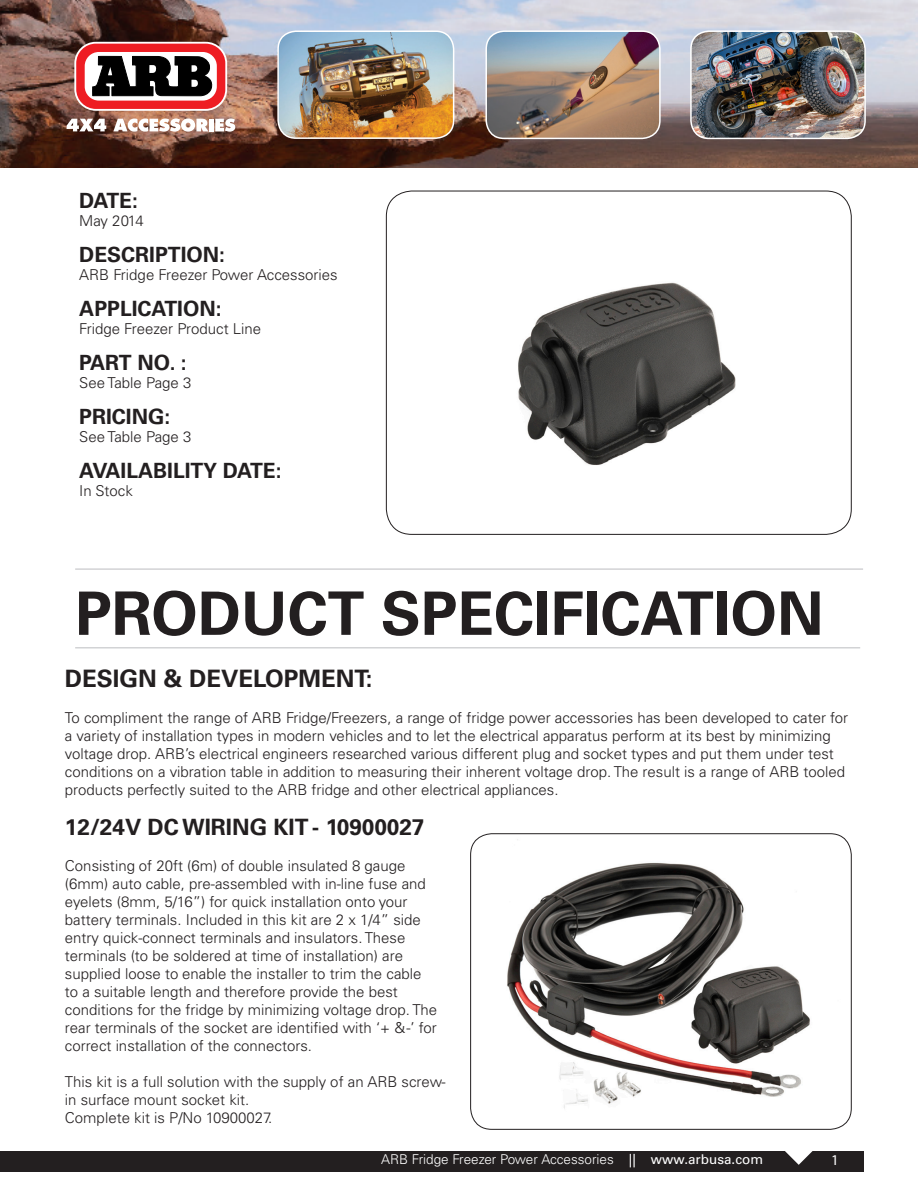
<style>
.page{position:relative;width:918px;height:1188px;background:#fff}
.page>*{position:absolute;margin:0;border:0;box-sizing:border-box;transform-origin:0 0}
.t1{font:700 60px "Univers LT Pro 65";color:#231f20}
.t2{font:700 24px "Univers LT Pro 65";color:#231f20}
.t3{font:700 22.5px "Univers LT Pro 65";color:#231f20}
.t4{font:700 21px "Univers LT Pro 65";color:#231f20}
.t5{font:300 15px/18px "Univers LT Pro 45";color:#231f20}
.t6{font:15px "Myriad Pro";color:#fff}
.t7{font:300 13.5px "Univers LT Pro 45";color:#fff}
.s1{font-family:"Univers LT Pro 55 Roman";font-weight:400}
</style>
<div class="page">
<div style="left:0;top:1151px;width:864px;height:20px;background:#231f20"></div>
<img style="left:386px;top:191px;width:465px;height:343px">
<hr style="left:75px;top:569px;width:788px;height:1px;background:#bcbdc0">
<hr style="left:75px;top:648px;width:785px;height:1px;background:#bcbdc0">
<svg style="left:785px;top:1151px;width:28px;height:14px"></svg>
<img style="left:0;top:0;width:918px;height:167px">
<img style="left:278px;top:31px;width:176px;height:107px">
<div style="left:277px;top:30px;width:177px;height:109px;border:2px solid #fff;border-radius:18px"></div>
<img style="left:486px;top:31px;width:174px;height:107px">
<div style="left:485px;top:30px;width:176px;height:109px;border:2px solid #fff;border-radius:18px"></div>
<img style="left:691px;top:31px;width:174px;height:107px">
<div style="left:690px;top:30px;width:176px;height:109px;border:2px solid #fff;border-radius:18px"></div>
<div style="left:75px;top:43px;width:151px;height:67px;background:#ee1d23;border-radius:21px"></div>
<div style="left:74px;top:42px;width:153px;height:69px;border:2px solid #fff;border-radius:21px"></div>
<div style="left:85px;top:52px;width:132px;height:49px;background:#fff;border-radius:14px"></div>
<svg style="left:92px;top:56px;width:121px;height:41px"></svg>
<svg style="left:67px;top:119px;width:39px;height:12px"></svg>
<svg style="left:113px;top:118px;width:95px;height:14px"></svg>
<div style="left:209px;top:119px;width:5px;height:12px;background:#fff"></div>
<svg style="left:215px;top:118px;width:20px;height:14px"></svg>
<img style="left:471px;top:834px;width:380px;height:295px">
<div style="left:470px;top:834px;width:381px;height:296px;border:1px solid #231f20;border-radius:21px"></div>
<p class="t4" style="left:79px;top:188px;width:60px">DATE:</p>
<p class="t5" style="left:79px;top:212px;width:66px">May 2014</p>
<p class="t4" style="left:79px;top:242px;width:147px">DESCRIPTION:</p>
<p class="t5" style="left:79px;top:266px;width:260px">ARB Fridge Freezer Power Accessories</p>
<p class="t4" style="left:79px;top:296px;width:144px">APPLICATION:</p>
<p class="t5" style="left:79px;top:320px;width:183px">Fridge Freezer Product Line</p>
<p class="t4" style="left:79px;top:350px;width:109px">PART NO. :</p>
<p class="t5" style="left:79px;top:374px;width:114px">See Table Page 3</p>
<p class="t4" style="left:79px;top:404px;width:93px">PRICING:</p>
<p class="t5" style="left:79px;top:428px;width:114px">See Table Page 3</p>
<p class="t4" style="left:79px;top:458px;width:204px">AVAILABILITY DATE:</p>
<p class="t5" style="left:79px;top:482px;width:55px">In Stock</p>
<p class="t1" style="left:75px;top:578px;width:750px">PRODUCT SPECIFICATION</p>
<p class="t2" style="left:65px;top:664px;width:309px">DESIGN &amp; DEVELOPMENT:</p>
<p class="t5" style="left:65px;top:708px;width:785px">To compliment the range of ARB Fridge/Freezers, a range of fridge power accessories has been developed to cater for a variety of installation types in modern vehicles and to let the electrical apparatus perform at its best by minimizing voltage drop. ARB’s electrical engineers researched various different plug and socket types and put them under test conditions on a vibration table in addition to measuring their inherent voltage drop. The result is a range of ARB tooled products perfectly suited to the ARB fridge and other electrical appliances.</p>
<p class="t3" style="left:65px;top:813px;width:361px">12/24V DC WIRING KIT - 10900027</p>
<p class="t5" style="left:65px;top:856px;width:374px">Consisting of 20ft (6m) of double insulated 8 gauge (6mm) auto cable, pre-assembled with in-line fuse and eyelets (8mm, 5/16”) for quick installation onto your battery terminals. Included in this kit are 2 x 1/4” side entry quick-connect terminals and insulators. These terminals (to be soldered at time of installation) are supplied loose to enable the installer to trim the cable to a suitable length and therefore provide the best conditions for the fridge by minimizing voltage drop. The rear terminals of the socket are identified with ‘+ &amp; -’ for correct installation of the connectors.</p>
<p class="t5" style="left:65px;top:1072px;width:382px">This kit is a full solution with the supply of an ARB screw&shy;in surface mount socket kit.</p>
<p class="t5" style="left:65px;top:1108px;width:209px">Complete kit is P/No 10900027.</p>
<p class="t7" style="left:381px;top:1152px;width:383px">ARB Fridge Freezer Power Accessories <span class="s1">|| www.arbusa.com</span></p>
<p class="t6" style="left:831px;top:1151px;width:9px">1</p>
</div>
